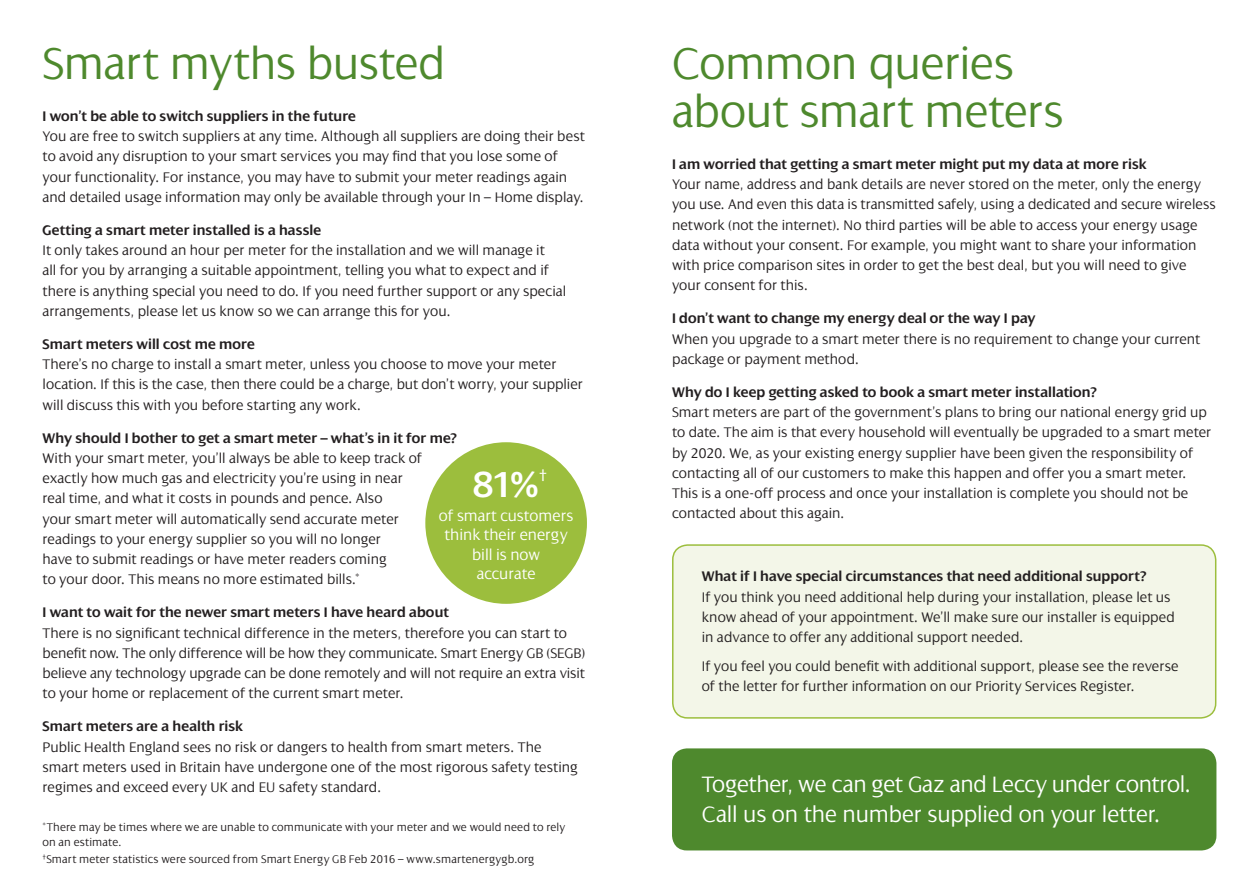
<style>
.page{position:relative;width:1259px;height:893px;background:#fff}
.page>*{position:absolute;margin:0;border:0;box-sizing:border-box;transform-origin:0 0}
.t1{font:300 48px/48px "Dialog";letter-spacing:-.01em;color:#4e892d}
.t2{font:600 39px "Dialog";color:#fff}
.t3{font:300 24px/30px "Dialog";letter-spacing:-.01em;color:#fff}
.t4{font:300 16.65px "Dialog";color:#fff}
.t5{font:300 16.5px/19.5px "Dialog";color:#fff;text-align:center}
.t6{font:300 15px/20.2px "Dialog";color:#231f20}
.t7{font:600 15px "Dialog";letter-spacing:.005em;color:#231f20}
.A5_body{font:300 12px/15px "Dialog";letter-spacing:.01em;color:#231f20}
.s1{font-weight:600}
</style>
<div class="page">
<div style="left:673px;top:545px;width:542px;height:173px;background:#f3f6e8;border-radius:15px"></div>
<div style="left:672px;top:544px;width:544px;height:175px;border:2px solid #9cbe3d;border-radius:15px"></div>
<div style="left:425px;top:442px;width:162px;height:162px;background:#9cbe3d;border-radius:50%"></div>
<div style="left:672px;top:748px;width:544px;height:102px;background:#4e892d;border-radius:15px"></div>
<p class="t1" style="left:43px;top:40px;width:404px">Smart myths busted</p>
<p class="t7" style="left:43px;top:108px;width:315px">I won’t be able to switch suppliers in the future</p>
<p class="t6" style="left:43px;top:126px;width:544px">You are free to switch suppliers at any time. Although all suppliers are doing their best to avoid any disruption to your smart services you may find that you lose some of your functionality. For instance, you may have to submit your meter readings again and detailed usage information may only be available through your In – Home display.</p>
<p class="t7" style="left:43px;top:222px;width:280px">Getting a smart meter installed is a hassle</p>
<p class="t6" style="left:43px;top:240px;width:525px">It only takes around an hour per meter for the installation and we will manage it<br>all for you by arranging a suitable appointment, telling you what to expect and if there is anything special you need to do. If you need further support or any special arrangements, please let us know so we can arrange this for you.</p>
<p class="t7" style="left:43px;top:336px;width:214px">Smart meters will cost me more</p>
<p class="t6" style="left:43px;top:354px;width:542px">There’s no charge to install a smart meter, unless you choose to move your meter location. If this is the case, then there could be a charge, but don’t worry, your supplier will discuss this with you before starting any work.</p>
<p class="t7" style="left:43px;top:430px;width:416px">Why should I bother to get a smart meter – what’s in it for me?</p>
<p class="t6" style="left:43px;top:448px;width:381px">With your smart meter, you’ll always be able to keep track of exactly how much gas and electricity you’re using in near real time, and what it costs in pounds and pence. Also<br>your smart meter will automatically send accurate meter readings to your energy supplier so you will no longer<br>have to submit readings or have meter readers coming<br>to your door. This means no more estimated bills.*</p>
<p class="t7" style="left:43px;top:604px;width:408px">I want to wait for the newer smart meters I have heard about</p>
<p class="t6" style="left:43px;top:623px;width:544px">There is no significant technical difference in the meters, therefore you can start to benefit now. The only difference will be how they communicate. Smart Energy GB (SEGB) believe any technology upgrade can be done remotely and will not require an extra visit to your home or replacement of the current smart meter.</p>
<p class="t7" style="left:43px;top:718px;width:202px">Smart meters are a health risk</p>
<p class="t6" style="left:43px;top:737px;width:537px">Public Health England sees no risk or dangers to health from smart meters. The smart meters used in Britain have undergone one of the most rigorous safety testing regimes and exceed every UK and EU safety standard.</p>
<p class="t2" style="left:473px;top:463px;width:67px">81%</p>
<p class="t4" style="left:539px;top:465px;width:10px">†</p>
<p class="t5" style="left:439px;top:506px;width:136px">of smart customers think their energy bill is now<br>accurate</p>
<p class="A5_body" style="left:43px;top:820px;width:524px">*There may be times where we are unable to communicate with your meter and we would need to rely on an estimate.</p>
<p class="A5_body" style="left:43px;top:852px;width:493px"><sup>†</sup>Smart meter statistics were sourced from Smart Energy GB Feb 2016 – www.smartenergygb.org</p>
<p class="t1" style="left:672px;top:40px;width:393px">Common queries about smart meters</p>
<p class="t7" style="left:672px;top:156px;width:476px">I am worried that getting a smart meter might put my data at more risk</p>
<p class="t6" style="left:672px;top:174px;width:545px">Your name, address and bank details are never stored on the meter, only the energy you use. And even this data is transmitted safely, using a dedicated and secure wireless network (not the internet). No third parties will be able to access your energy usage data without your consent. For example, you might want to share your information with price comparison sites in order to get the best deal, but you will need to give your consent for this.</p>
<p class="t7" style="left:672px;top:310px;width:365px">I don’t want to change my energy deal or the way I pay</p>
<p class="t6" style="left:672px;top:329px;width:530px">When you upgrade to a smart meter there is no requirement to change your current package or payment method.</p>
<p class="t7" style="left:672px;top:384px;width:426px">Why do I keep getting asked to book a smart meter installation?</p>
<p class="t6" style="left:672px;top:402px;width:541px">Smart meters are part of the government’s plans to bring our national energy grid up to date. The aim is that every household will eventually be upgraded to a smart meter by 2020. We, as your existing energy supplier have been given the responsibility of contacting all of our customers to make this happen and offer you a smart meter.<br>This is a one-off process and once your installation is complete you should not be contacted about this again.</p>
<p class="t6" style="left:702px;top:566px;width:474px"><span class="s1">What if I have special circumstances that need additional support?<br></span>If you think you need additional help during your installation, please let us know ahead of your appointment. We’ll make sure our installer is equipped in advance to offer any additional support needed.</p>
<p class="t6" style="left:702px;top:656px;width:478px">If you feel you could benefit with additional support, please see the reverse of the letter for further information on our Priority Services Register.</p>
<p class="t3" style="left:702px;top:769px;width:491px">Together, we can get Gaz and Leccy under control.<br>Call us on the number supplied on your letter.</p>
</div>
